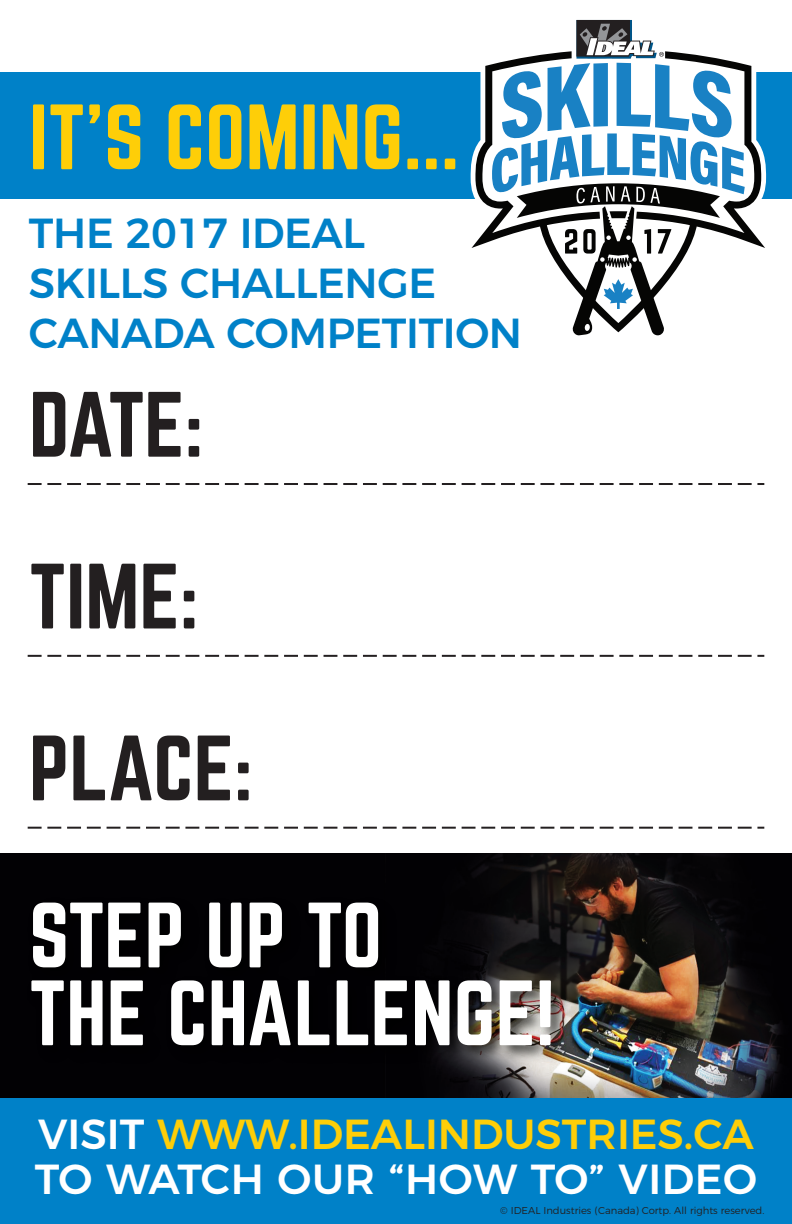
<style>
.page{position:relative;width:792px;height:1224px;background:#fff}
.page>*{position:absolute;margin:0;border:0;box-sizing:border-box;transform-origin:0 0}
.t1{font:81px/77.8px "Norwester";color:#fff}
.t2{font:81px/171.8px "Norwester";letter-spacing:-.005em;color:#231f20}
.t3{font:81px "Norwester";color:#fece08}
.t4{font:500 42px/45px "Montserrat";color:#fff}
.t5{font:500 42px/50.4px "Montserrat";letter-spacing:-.01em;color:#0081c8}
.t6{font:300 10px "Montserrat";color:#231f20}
.s1{color:#fece08}
</style>
<div class="page">
<div style="left:0;top:72px;width:792px;height:127px;background:#0081c8"></div>
<img style="left:0;top:854px;width:792px;height:244px">
<svg style="left:472px;top:20px;width:293px;height:316px"></svg>
<img style="left:21px;top:891px;width:556px;height:189px">
<div style="left:0;top:1098px;width:792px;height:126px;background:#0081c8"></div>
<svg style="left:28px;top:483px;width:736px;height:2px"></svg>
<svg style="left:28px;top:655px;width:736px;height:2px"></svg>
<svg style="left:28px;top:827px;width:736px;height:2px"></svg>
<h1 class="t3" style="left:29px;top:98px;width:432px">IT’S COMING...</h1>
<p class="t5" style="left:29px;top:204px;width:495px">THE 2017 IDEAL<br>SKILLS CHALLENGE<br>CANADA COMPETITION</p>
<h1 class="t2" style="left:29px;top:342px;width:176px">DATE:<br>TIME:</h1>
<h1 class="t2" style="left:29px;top:685px;width:225px">PLACE:</h1>
<h1 class="t1" style="left:29px;top:899px;width:528px">STEP UP TO<br>THE CHALLENGE!</h1>
<p class="t4" style="left:35px;top:1108px;width:724px">VISIT <span class="s1">WWW.IDEALINDUSTRIES.CA<br></span>TO WATCH OUR “HOW TO” VIDEO</p>
<p class="t6" style="left:500px;top:1203px;width:266px">© IDEAL Industries (Canada) Cortp. All rights reserved.</p>
</div>
